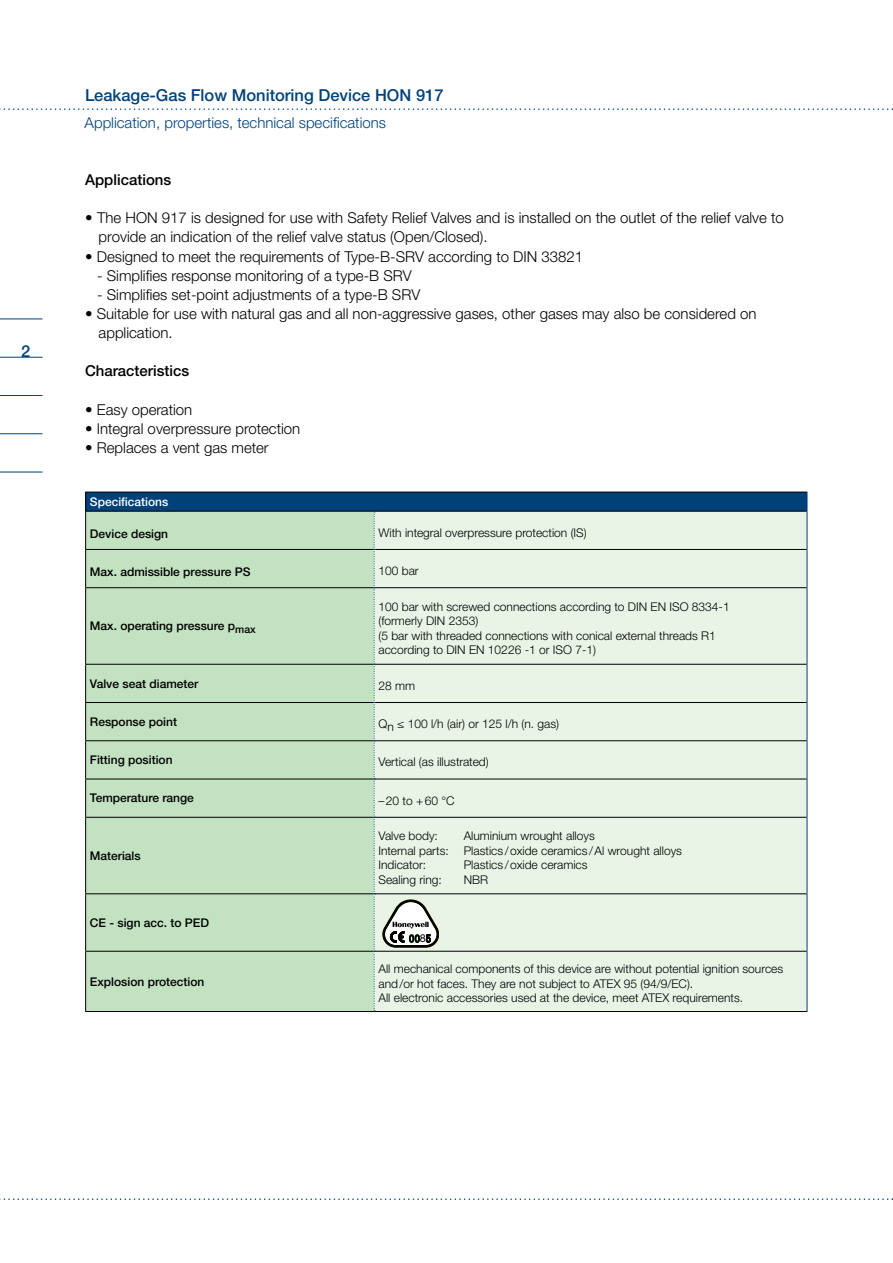
<style>
.page{position:relative;width:893px;height:1263px;background:#fff}
.page>*{position:absolute;margin:0;border:0;box-sizing:border-box;transform-origin:0 0}
.t1{font:500 16.5px "Helvetica Neue LTW1 G";color:#00427a}
.t2{font:300 15px/19.2px "Helvetica Neue LTW1 G";color:#000}
.t3{font:300 15px "Helvetica Neue LTW1 G";color:#00427a}
.t4{font:500 15px "Helvetica Neue LTW1 G";color:#000}
.t5{font:300 12px/14.4px "Helvetica Neue LTW1 G";color:#000}
.t6{font:500 12px "Helvetica Neue LTW1 G";color:#000}
.t7{font:500 12px "Helvetica Neue LTW1 G";color:#fff}
.t8{font:10.8px "Helvetica Neue LTW1 G";color:#000}
</style>
<div class="page">
<hr style="left:0;top:319px;width:43px;height:1px;background:#00427a">
<hr style="left:0;top:357px;width:43px;height:1px;background:#00427a">
<hr style="left:0;top:395px;width:43px;height:1px;background:#00427a">
<hr style="left:0;top:433px;width:43px;height:1px;background:#00427a">
<hr style="left:0;top:472px;width:43px;height:1px;background:#00427a">
<svg style="left:0;top:108px;width:893px;height:2px"></svg>
<svg style="left:0;top:1198px;width:893px;height:2px"></svg>
<div style="left:86px;top:492px;width:721px;height:19px;background:#004178"></div>
<div style="left:86px;top:512px;width:288px;height:499px;background:#c3e2c1"></div>
<div style="left:375px;top:512px;width:432px;height:499px;background:#e9f4e7"></div>
<hr style="left:85px;top:511px;width:289px;height:1px;background:#000">
<hr style="left:374px;top:511px;width:433px;height:1px;background:#000">
<hr style="left:85px;top:549px;width:289px;height:1px;background:#000">
<hr style="left:375px;top:549px;width:432px;height:1px;background:#000">
<hr style="left:85px;top:587px;width:289px;height:1px;background:#000">
<hr style="left:375px;top:587px;width:432px;height:1px;background:#000">
<hr style="left:85px;top:664px;width:289px;height:1px;background:#000">
<hr style="left:375px;top:664px;width:432px;height:1px;background:#000">
<hr style="left:85px;top:702px;width:289px;height:1px;background:#000">
<hr style="left:375px;top:702px;width:432px;height:1px;background:#000">
<hr style="left:85px;top:740px;width:289px;height:1px;background:#000">
<hr style="left:375px;top:740px;width:432px;height:1px;background:#000">
<hr style="left:85px;top:779px;width:289px;height:1px;background:#000">
<hr style="left:375px;top:779px;width:432px;height:1px;background:#000">
<hr style="left:85px;top:817px;width:289px;height:1px;background:#000">
<hr style="left:375px;top:817px;width:432px;height:1px;background:#000">
<hr style="left:85px;top:893px;width:289px;height:1px;background:#000">
<hr style="left:375px;top:893px;width:432px;height:1px;background:#000">
<hr style="left:85px;top:951px;width:289px;height:1px;background:#000">
<hr style="left:375px;top:951px;width:432px;height:1px;background:#000">
<hr style="left:85px;top:492px;width:289px;height:1px;background:#000">
<svg style="left:85px;top:492px;width:1px;height:19px"></svg>
<hr style="left:374px;top:492px;width:433px;height:1px;background:#000">
<hr style="left:85px;top:512px;width:1px;height:37px;background:#000">
<hr style="left:85px;top:550px;width:1px;height:37px;background:#000">
<hr style="left:85px;top:588px;width:1px;height:76px;background:#000">
<hr style="left:85px;top:665px;width:1px;height:37px;background:#000">
<hr style="left:85px;top:703px;width:1px;height:37px;background:#000">
<hr style="left:85px;top:741px;width:1px;height:38px;background:#000">
<hr style="left:85px;top:779px;width:1px;height:38px;background:#000">
<hr style="left:85px;top:818px;width:1px;height:75px;background:#000">
<hr style="left:85px;top:894px;width:1px;height:57px;background:#000">
<hr style="left:85px;top:951px;width:1px;height:60px;background:#000">
<hr style="left:85px;top:1011px;width:289px;height:1px;background:#000">
<hr style="left:374px;top:1011px;width:433px;height:1px;background:#000">
<svg style="left:807px;top:492px;width:1px;height:19px"></svg>
<hr style="left:807px;top:511px;width:1px;height:38px;background:#00427a">
<hr style="left:807px;top:549px;width:1px;height:39px;background:#00427a">
<hr style="left:807px;top:588px;width:1px;height:76px;background:#00427a">
<hr style="left:807px;top:664px;width:1px;height:38px;background:#00427a">
<hr style="left:807px;top:702px;width:1px;height:39px;background:#00427a">
<hr style="left:807px;top:741px;width:1px;height:38px;background:#00427a">
<hr style="left:807px;top:779px;width:1px;height:38px;background:#00427a">
<hr style="left:807px;top:817px;width:1px;height:77px;background:#00427a">
<hr style="left:807px;top:894px;width:1px;height:57px;background:#00427a">
<hr style="left:807px;top:951px;width:1px;height:60px;background:#00427a">
<svg style="left:374px;top:512px;width:1px;height:499px"></svg>
<hr style="left:396px;top:947px;width:30px;height:1px;background:#efe92a">
<svg style="left:382px;top:894px;width:60px;height:53px"></svg>
<h1 class="t1" style="left:21px;top:341px;width:11px">2</h1>
<h1 class="t1" style="left:85px;top:85px;width:360px">Leakage-Gas Flow Monitoring Device HON 917</h1>
<p class="t3" style="left:85px;top:113px;width:303px">Application, properties, technical specifications</p>
<p class="t4" style="left:85px;top:171px;width:88px">Applications</p>
<p class="t2" style="left:99px;top:208px;width:687px;text-indent:-14px">• The HON 917 is designed for use with Safety Relief Valves and is installed on the outlet of the relief valve to provide an indication of the relief valve status (Open/Closed).</p>
<p class="t2" style="left:85px;top:247px;width:500px">• Designed to meet the requirements of Type-B-SRV according to DIN 33821</p>
<p class="t2" style="left:97px;top:266px;width:316px">- Simplifies response monitoring of a type-B SRV</p>
<p class="t2" style="left:97px;top:285px;width:325px">- Simplifies set-point adjustments of a type-B SRV</p>
<p class="t2" style="left:99px;top:304px;width:659px;text-indent:-14px">• Suitable for use with natural gas and all non-aggressive gases, other gases may also be considered on application.</p>
<p class="t4" style="left:85px;top:362px;width:106px">Characteristics</p>
<p class="t2" style="left:85px;top:400px;width:109px">• Easy operation</p>
<p class="t2" style="left:85px;top:419px;width:217px">• Integral overpressure protection</p>
<p class="t2" style="left:85px;top:438px;width:185px">• Replaces a vent gas meter</p>
<p class="t7" style="left:90px;top:494px;width:80px">specifications</p>
<p class="t6" style="left:90px;top:526px;width:80px">Device design</p>
<p class="t5" style="left:378px;top:525px;width:210px">With integral overpressure protection (IS)</p>
<p class="t6" style="left:90px;top:564px;width:161px">Max. admissible pressure PS</p>
<p class="t5" style="left:378px;top:563px;width:42px">100 bar</p>
<p class="t6" style="left:90px;top:619px;width:167px">Max. operating pressure p<sub>max</sub></p>
<p class="t5" style="left:378px;top:599px;width:353px">100 bar with screwed connections according to DIN EN ISO 8334-1 (formerly DIN 2353)<br>(5 bar with threaded connections with conical external threads R1 according to DIN EN 10226 -1 or ISO 7-1)</p>
<p class="t6" style="left:90px;top:676px;width:110px">Valve seat diameter</p>
<p class="t5" style="left:378px;top:678px;width:38px">28 mm</p>
<p class="t6" style="left:90px;top:714px;width:89px">Response point</p>
<p class="t5" style="left:378px;top:716px;width:182px">Qn ≤ 100 l/h (air) or 125 l/h (n. gas)</p>
<p class="t6" style="left:90px;top:753px;width:84px">Fitting position</p>
<p class="t5" style="left:378px;top:755px;width:112px">Vertical (as illustrated)</p>
<p class="t6" style="left:90px;top:791px;width:106px">Temperature range</p>
<p class="t5" style="left:378px;top:793px;width:78px">–20 to +60 °C</p>
<p class="t6" style="left:90px;top:848px;width:52px">Materials</p>
<p class="t6" style="left:90px;top:915px;width:119px">CE - sign acc. to PED</p>
<p class="t6" style="left:90px;top:974px;width:116px">Explosion protection</p>
<p class="t5" style="left:378px;top:829px;width:61px">Valve body:</p>
<p class="t5" style="left:378px;top:829px;width:305px;text-indent:85px">Aluminium wrought alloys<br>Internal parts: Plastics /oxide ceramics /Al wrought alloys<br>Indicator:</p>
<p class="t5" style="left:464px;top:858px;width:125px">Plastics /oxide ceramics</p>
<p class="t5" style="left:378px;top:872px;width:65px">Sealing ring:</p>
<p class="t5" style="left:464px;top:872px;width:26px">NBR</p>
<p class="t8" style="left:420px;top:932px;width:8px">8</p>
<p class="t5" style="left:378px;top:962px;width:406px">All mechanical components of this device are without potential ignition sources and/or hot faces. They are not subject to ATEX 95 (94/9/EC).<br>All electronic accessories used at the device, meet ATEX requirements.</p>
</div>
